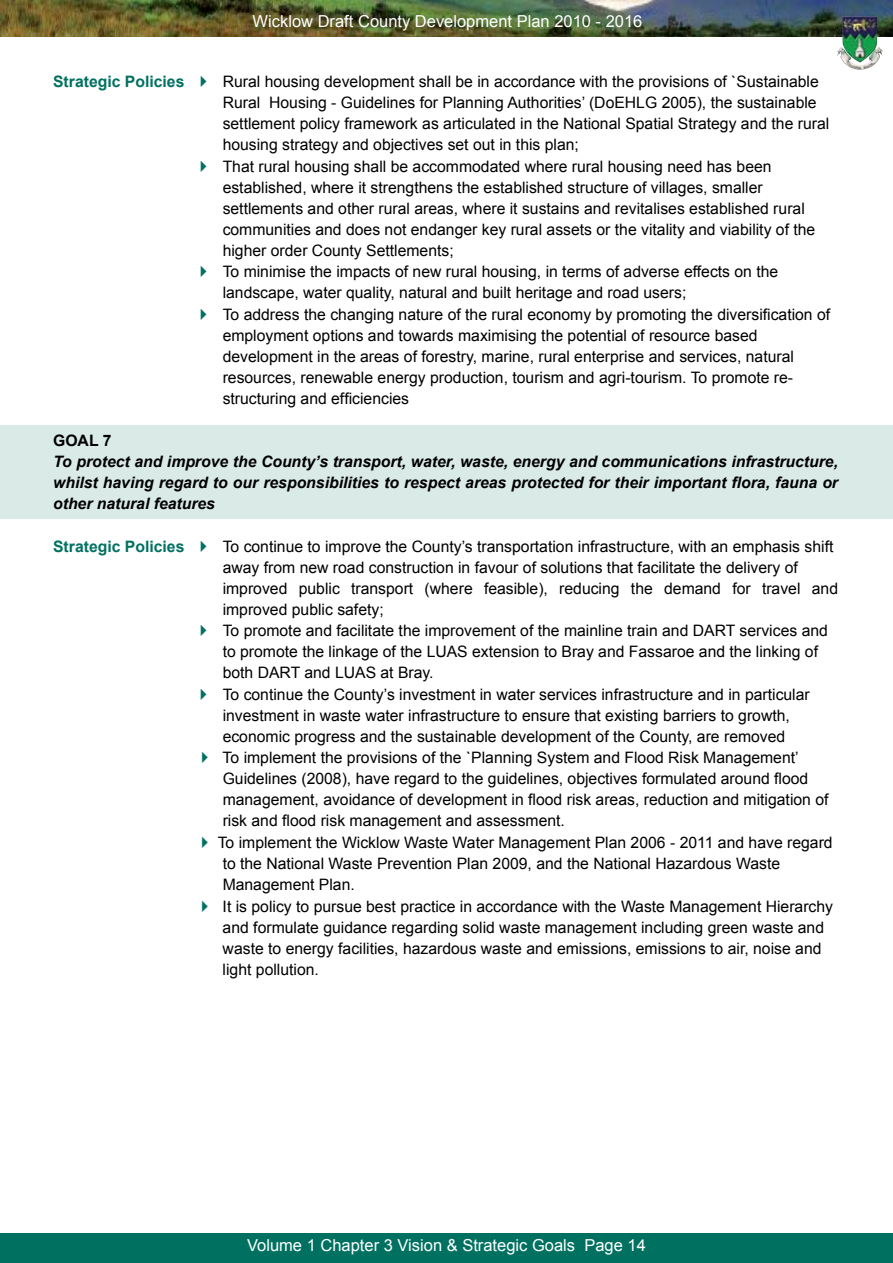
<style>
.page{position:relative;width:893px;height:1263px;background:#fff}
.page>*{position:absolute;margin:0;border:0;box-sizing:border-box;transform-origin:0 0}
.t1{font:16.5px "Arial";color:#fff}
.t2{font:16.5px "Times";color:#fff}
.t3{font:15.75px/21px "Arial";color:#000}
.t4{font:italic 700 15.75px/21px "Arial";color:#000;text-align:justify}
.t5{font:700 15.75px "Arial";color:#000}
.s1{font-weight:700;color:#007161}
.s2{color:#007161}
</style>
<div class="page">
<img style="left:0;top:0;width:893px;height:37px">
<div style="left:0;top:1233px;width:893px;height:30px;background:#007161"></div>
<div style="left:0;top:426px;width:893px;height:93px;background:#d9eae7"></div>
<img style="left:837px;top:16px;width:46px;height:54px">
<p class="t1" style="left:253px;top:12px;width:391px">Wicklow Draft County Development Plan 2010 - 2016</p>
<p class="t3" style="left:223px;top:71px;width:608px;text-indent:-170px"><span class="s1">Strategic Policies</span> <span class="s2">✔</span> Rural housing development shall be in accordance with the provisions of `Sustainable Rural Housing - Guidelines for Planning Authorities’ (DoEHLG 2005), the sustainable settlement policy framework as articulated in the National Spatial Strategy and the rural housing strategy and objectives set out in this plan;</p>
<p class="t3" style="left:223px;top:156px;width:594px;text-indent:-29px"><span class="s2">✔</span> That rural housing shall be accommodated where rural housing need has been established, where it strengthens the established structure of villages, smaller settlements and other rural areas, where it sustains and revitalises established rural communities and does not endanger key rural assets or the vitality and viability of the higher order County Settlements;</p>
<p class="t3" style="left:223px;top:261px;width:557px;text-indent:-29px"><span class="s2">✔</span> To minimise the impacts of new rural housing, in terms of adverse effects on the landscape, water quality, natural and built heritage and road users;</p>
<p class="t3" style="left:223px;top:304px;width:609px;text-indent:-29px"><span class="s2">✔</span> To address the changing nature of the rural economy by promoting the diversification of employment options and towards maximising the potential of resource based development in the areas of forestry, marine, rural enterprise and services, natural resources, renewable energy production, tourism and agri-tourism. To promote re&shy;structuring and efficiencies</p>
<p class="t5" style="left:53px;top:431px;width:60px">GOAL 7</p>
<p class="t4" style="left:53px;top:451px;width:786px">To protect and improve the County’s transport, water, waste, energy and communications infrastructure, whilst having regard to our responsibilities to respect areas protected for their important flora, fauna or other natural features</p>
<p class="t3" style="left:223px;top:535px;width:617px;text-indent:-170px"><span class="s1">Strategic Policies</span> <span class="s2">✔</span> To continue to improve the County’s transportation infrastructure, with an emphasis shift away from new road construction in favour of solutions that facilitate the delivery of improved public transport (where feasible), reducing the demand for travel and improved public safety;</p>
<p class="t3" style="left:223px;top:620px;width:607px;text-indent:-29px"><span class="s2">✔</span> To promote and facilitate the improvement of the mainline train and DART services and to promote the linkage of the LUAS extension to Bray and Fassaroe and the linking of both DART and LUAS at Bray.</p>
<p class="t3" style="left:194px;top:684px;width:617px;text-align:center"><span class="s2">✔</span> To continue the County’s investment in water services infrastructure and in particular investment in waste water infrastructure to ensure that existing barriers to growth, economic progress and the sustainable development of the County, are removed</p>
<p class="t3" style="left:223px;top:747px;width:607px;text-indent:-27px"><span class="s2">✔</span> To implement the provisions of the `Planning System and Flood Risk Management’ Guidelines (2008), have regard to the guidelines, objectives formulated around flood management, avoidance of development in flood risk areas, reduction and mitigation of risk and flood risk management and assessment.</p>
<p class="t3" style="left:223px;top:832px;width:611px;text-indent:-27px"><span class="s2">✔</span> To implement the Wicklow Waste Water Management Plan 2006 - 2011 and have regard to the National Waste Prevention Plan 2009, and the National Hazardous Waste<br>Management Plan.</p>
<p class="t3" style="left:223px;top:895px;width:612px;text-indent:-27px"><span class="s2">✔</span> It is policy to pursue best practice in accordance with the Waste Management Hierarchy and formulate guidance regarding solid waste management including green waste and waste to energy facilities, hazardous waste and emissions, emissions to air, noise and light pollution.</p>
<p class="t1" style="left:247px;top:1236px;width:400px">Volume 1 Chapter 3 Vision &amp; Strategic Goals Page 14</p>
<p class="t2" style="left:424px;top:1229px;width:46px">Page 1</p>
</div>
